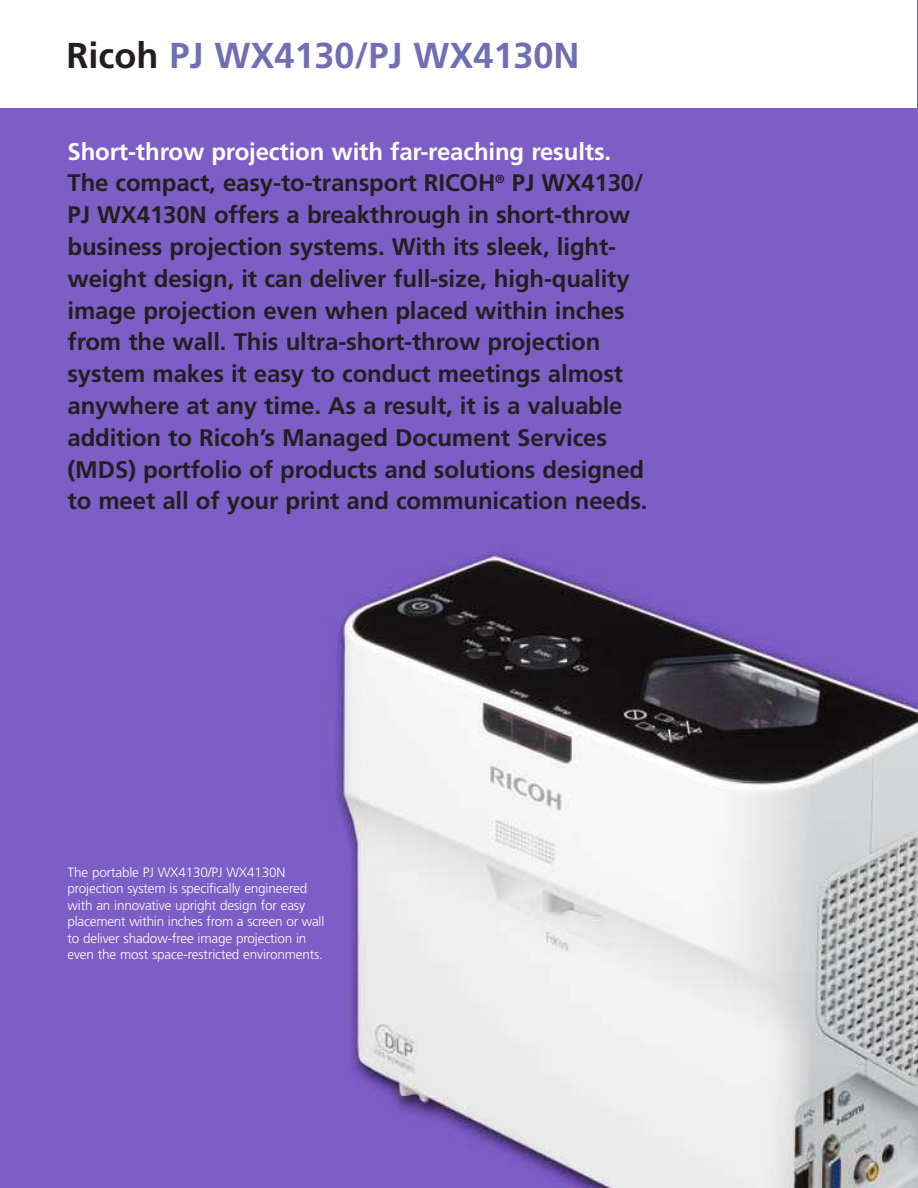
<style>
.page{position:relative;width:918px;height:1188px;background:#fff}
.page>*{position:absolute;margin:0;border:0;box-sizing:border-box;transform-origin:0 0}
.t1{font:700 36px "Frutiger";color:#716fb3}
.t2{font:700 24px/31.8px "Frutiger";letter-spacing:-.005em;color:#231f20}
.t3{font:300 13.5px/16.5px "Frutiger";letter-spacing:-.01em;color:#fff}
.s1{color:#231f20}
.s2{color:#fff}
</style>
<div class="page">
<img style="left:0;top:108px;width:918px;height:1080px">
<h1 class="t1" style="left:66px;top:41px;width:515px"><span class="s1">Ricoh</span> PJ WX4130/PJ WX4130N</h1>
<p class="t2" style="left:67px;top:137px;width:582px"><span class="s2">Short-throw projection with far-reaching results.<br></span>The compact, easy-to-transport RICOH<sup>®</sup> PJ WX4130/ PJ WX4130N offers a breakthrough in short-throw business projection systems. With its sleek, light&shy;weight design, it can deliver full-size, high-quality image projection even when placed within inches from the wall. This ultra-short-throw projection system makes it easy to conduct meetings almost anywhere at any time. As a result, it is a valuable addition to Ricoh’s Managed Document Services (MDS) portfolio of products and solutions designed to meet all of your print and communication needs.</p>
<p class="t3" style="left:68px;top:865px;width:258px">The portable PJ WX4130/PJ WX4130N projection system is specifically engineered with an innovative upright design for easy placement within inches from a screen or wall to deliver shadow-free image projection in even the most space-restricted environments.</p>
</div>
